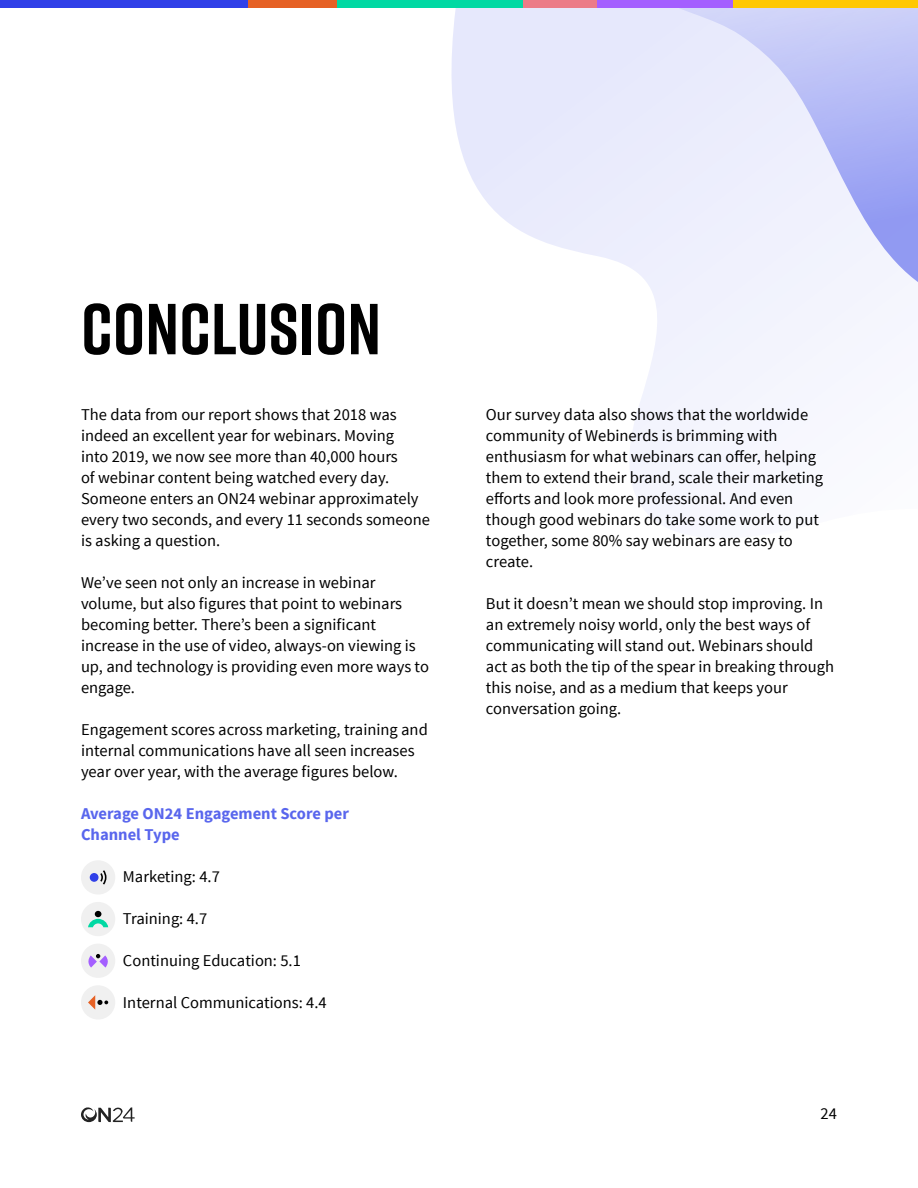
<style>
.page{position:relative;width:918px;height:1188px;background:#fff}
.page>*{position:absolute;margin:0;border:0;box-sizing:border-box;transform-origin:0 0}
.t1{font:700 72px "Rift";color:#000}
.t2{font:16.5px/21px "Source Sans Pro";color:#000}
.t3{font:700 16.5px/21px "Source Sans Pro";color:#5966ed}
</style>
<div class="page">
<svg style="left:451px;top:8px;width:411px;height:486px"></svg>
<svg style="left:503px;top:8px;width:415px;height:311px;fill:#eaebfc"></svg>
<div style="left:81px;top:985px;width:34px;height:35px;background:#f0f0f0;border-radius:50%"></div>
<div style="left:81px;top:902px;width:34px;height:34px;background:#f0f0f0;border-radius:50%"></div>
<div style="left:81px;top:944px;width:34px;height:34px;background:#f0f0f0;border-radius:50%"></div>
<div style="left:81px;top:860px;width:34px;height:35px;background:#f0f0f0;border-radius:50%"></div>
<svg style="left:88px;top:954px;width:20px;height:14px"></svg>
<svg style="left:88px;top:911px;width:20px;height:16px"></svg>
<svg style="left:100px;top:870px;width:7px;height:15px"></svg>
<div style="left:90px;top:873px;width:9px;height:9px;background:#3040e8;border-radius:50%"></div>
<svg style="left:88px;top:995px;width:20px;height:15px"></svg>
<div style="left:0;top:0;width:248px;height:8px;background:#3040e8"></div>
<div style="left:248px;top:0;width:90px;height:8px;background:#e66125"></div>
<div style="left:338px;top:0;width:185px;height:8px;background:#00d9a3"></div>
<div style="left:523px;top:0;width:74px;height:8px;background:#ec7b87"></div>
<div style="left:597px;top:0;width:137px;height:8px;background:#a45fff"></div>
<div style="left:734px;top:0;width:184px;height:8px;background:#ffc801"></div>
<svg style="left:81px;top:1107px;width:54px;height:15px"></svg>
<h1 class="t1" style="left:81px;top:278px;width:302px">CONCLUSION</h1>
<p class="t2" style="left:81px;top:405px;width:350px">The data from our report shows that 2018 was indeed an excellent year for webinars. Moving<br>into 2019, we now see more than 40,000 hours<br>of webinar content being watched every day.<br>Someone enters an ON24 webinar approximately every two seconds, and every 11 seconds someone is asking a question.</p>
<p class="t2" style="left:81px;top:573px;width:350px">We’ve seen not only an increase in webinar volume, but also figures that point to webinars becoming better. There’s been a significant increase in the use of video, always-on viewing is up, and technology is providing even more ways to engage.</p>
<p class="t2" style="left:81px;top:720px;width:348px">Engagement scores across marketing, training and internal communications have all seen increases year over year, with the average figures below.</p>
<p class="t3" style="left:81px;top:804px;width:269px">Average ON24 Engagement Score per<br>Channel Type</p>
<p class="t2" style="left:123px;top:867px;width:98px">Marketing: 4.7</p>
<p class="t2" style="left:123px;top:909px;width:86px">Training: 4.7</p>
<p class="t2" style="left:123px;top:951px;width:179px">Continuing Education: 5.1</p>
<p class="t2" style="left:123px;top:993px;width:205px">Internal Communications: 4.4</p>
<p class="t2" style="left:486px;top:405px;width:339px">Our survey data also shows that the worldwide community of Webinerds is brimming with enthusiasm for what webinars can offer, helping them to extend their brand, scale their marketing efforts and look more professional. And even though good webinars do take some work to put together, some 80% say webinars are easy to create.</p>
<p class="t2" style="left:486px;top:594px;width:350px">But it doesn’t mean we should stop improving. In an extremely noisy world, only the best ways of communicating will stand out. Webinars should act as both the tip of the spear in breaking through this noise, and as a medium that keeps your conversation going.</p>
<p class="t2" style="left:821px;top:1104px;width:18px">24</p>
</div>
